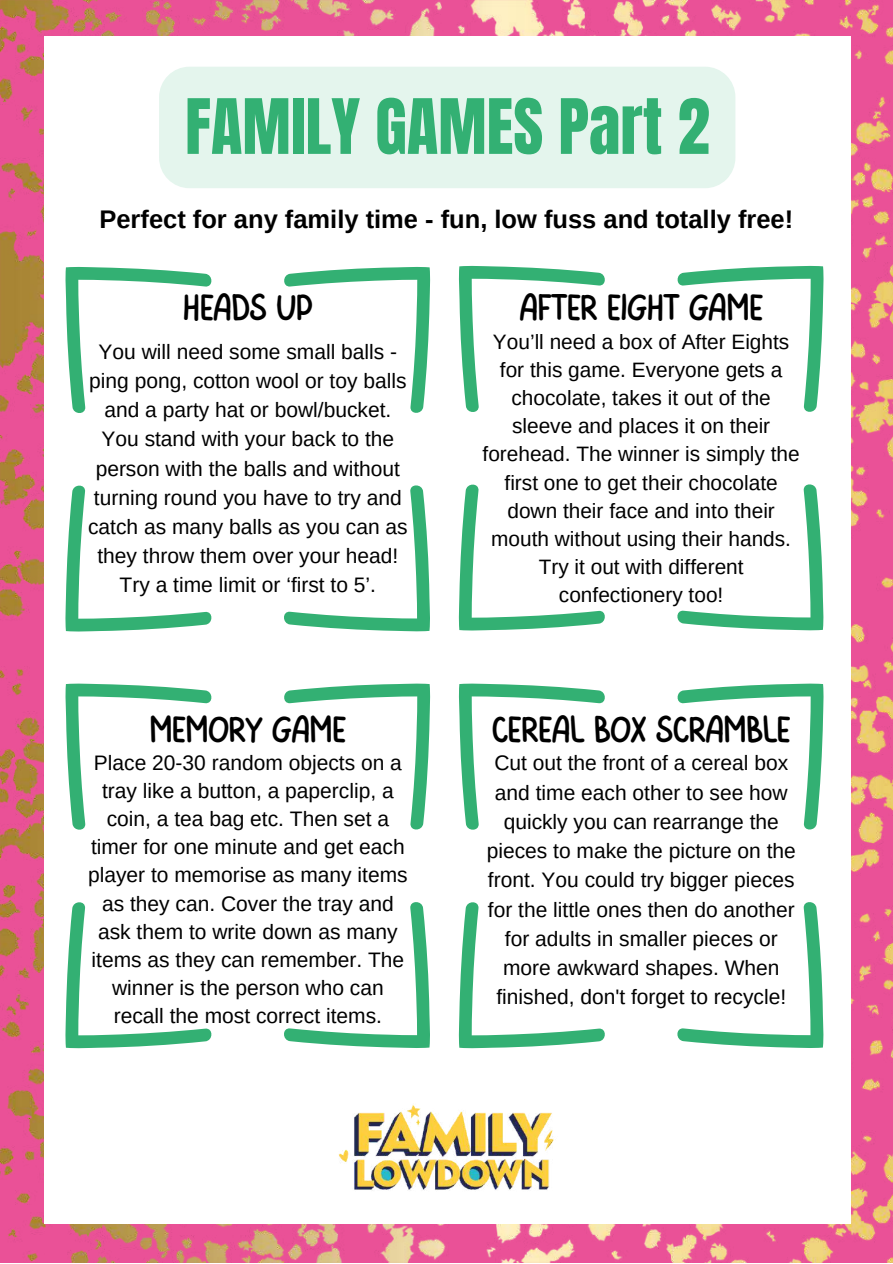
<style>
.page{position:relative;width:893px;height:1264px;background:#fff}
.page>*{position:absolute;margin:0;border:0;box-sizing:border-box;transform-origin:0 0}
.t1{font:64.8px "Anton";color:#33b073}
.t2{font:37.5px "FEELFREE Regular";color:#000}
.t3{font:700 25.5px "Arimo";color:#000}
.t4{font:21px/29.2px "Arimo";color:#000;text-align:center}
.t5{font:20.85px/28px "Arimo";color:#000;text-align:center}
</style>
<div class="page">
<img style="left:0;top:0;width:892px;height:1262px">
<div style="left:44px;top:36px;width:806px;height:1187px;background:#fff"></div>
<img style="left:338px;top:1104px;width:216px;height:87px">
<svg style="left:284px;top:266px;width:146px;height:147px"></svg>
<svg style="left:284px;top:485px;width:146px;height:146px"></svg>
<svg style="left:65px;top:485px;width:147px;height:147px"></svg>
<svg style="left:65px;top:266px;width:147px;height:147px"></svg>
<div style="left:159px;top:67px;width:576px;height:121px;background:#e4f5ed"></div>
<svg style="left:677px;top:265px;width:146px;height:147px"></svg>
<svg style="left:677px;top:484px;width:146px;height:146px"></svg>
<svg style="left:458px;top:484px;width:147px;height:147px"></svg>
<svg style="left:458px;top:265px;width:147px;height:147px"></svg>
<svg style="left:284px;top:683px;width:146px;height:147px"></svg>
<svg style="left:284px;top:902px;width:146px;height:146px"></svg>
<svg style="left:65px;top:902px;width:147px;height:146px"></svg>
<svg style="left:65px;top:683px;width:147px;height:147px"></svg>
<svg style="left:677px;top:683px;width:146px;height:147px"></svg>
<svg style="left:677px;top:902px;width:146px;height:146px"></svg>
<svg style="left:458px;top:902px;width:147px;height:146px"></svg>
<svg style="left:458px;top:683px;width:147px;height:147px"></svg>
<h1 class="t1" style="left:185px;top:80px;width:526px">FAMILY GAMES Part 2</h1>
<p class="t3" style="left:99px;top:205px;width:695px">Perfect for any family time - fun, low fuss and totally free!</p>
<h2 class="t2" style="left:183px;top:290px;width:131px">HEADS UP</h2>
<h2 class="t2" style="left:519px;top:290px;width:245px">AFTER EIGHT GAME</h2>
<p class="t4" style="left:88px;top:336px;width:321px">You will need some small balls - ping pong, cotton wool or toy balls and a party hat or bowl/bucket.<br>You stand with your back to the person with the balls and without turning round you have to try and catch as many balls as you can as they throw them over your head!<br>Try a time limit or ‘first to 5’.</p>
<p class="t5" style="left:482px;top:328px;width:318px">You’ll need a box of After Eights for this game. Everyone gets a chocolate, takes it out of the sleeve and places it on their forehead. The winner is simply the first one to get their chocolate down their face and into their mouth without using their hands.<br>Try it out with different confectionery too!</p>
<h2 class="t2" style="left:150px;top:712px;width:196px">MEMORY GAME</h2>
<h2 class="t2" style="left:492px;top:712px;width:298px">CEREAL BOX SCRAMBLE</h2>
<p class="t4" style="left:88px;top:748px;width:321px;line-height:28px">Place 20-30 random objects on a tray like a button, a paperclip, a coin, a tea bag etc. Then set a timer for one minute and get each player to memorise as many items as they can. Cover the tray and ask them to write down as many items as they can remember. The winner is the person who can recall the most correct items.</p>
<p class="t4" style="left:486px;top:748px;width:310px">Cut out the front of a cereal box and time each other to see how quickly you can rearrange the pieces to make the picture on the front. You could try bigger pieces for the little ones then do another for adults in smaller pieces or more awkward shapes. When finished, don't forget to recycle!</p>
</div>
